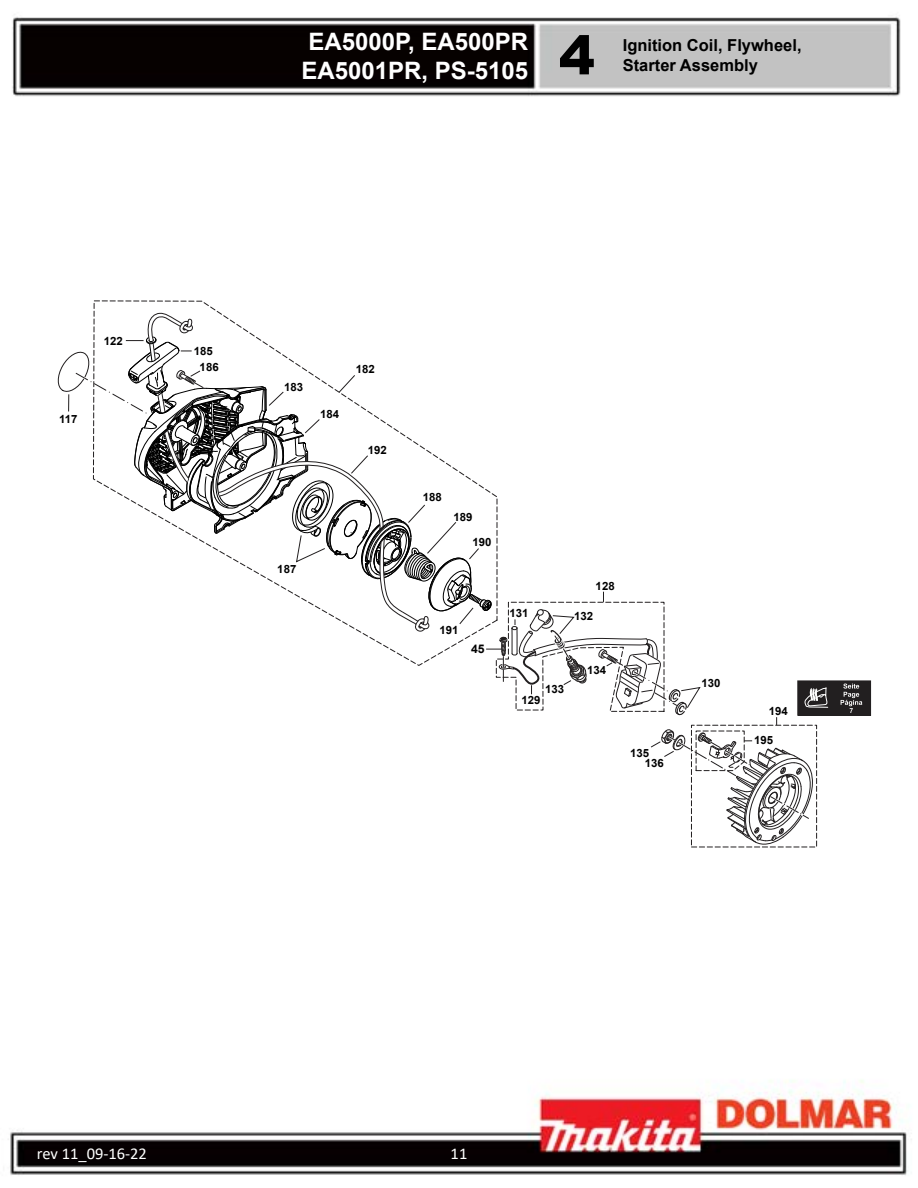
<style>
.page{position:relative;width:918px;height:1188px;background:#fff}
.page>*{position:absolute;margin:0;border:0;box-sizing:border-box;transform-origin:0 0}
.t1{font:900 54px "Arial";color:#000}
.t2{font:700 24px/28.8px "Arial";color:#fff}
.t3{font:700 16.5px/19.8px "Arial";color:#000}
.t4{font:16.5px "Calibri";color:#fff}
.t5{font:700 12px "Arial";color:#000}
.t6{font:700 11.4px/16.4px "Arial";color:#000;text-align:center}
</style>
<div class="page">
<img style="left:8px;top:17px;width:900px;height:1158px">
<svg style="left:93px;top:301px;width:405px;height:12px"></svg>
<div style="left:798px;top:681px;width:72px;height:34px;background:#221f20"></div>
<div style="left:797px;top:680px;width:74px;height:36px;border:1px solid #221f20"></div>
<svg style="left:841px;top:684px;width:21px;height:29px"></svg>
<svg style="left:56px;top:313px;width:773px;height:533px"></svg>
<h2 class="t2" style="left:301px;top:28px;width:228px">EA5000P, EA500PR<br>EA5001PR, PS-5105</h2>
<h1 class="t1" style="left:559px;top:16px;width:38px">4</h1>
<h3 class="t3" style="left:623px;top:36px;width:180px">Ignition Coil, Flywheel,<br>Starter Assembly</h3>
<p class="t6" style="left:59px;top:411px;width:20px">117</p>
<p class="t6" style="left:104px;top:333px;width:21px">122</p>
<p class="t6" style="left:194px;top:343px;width:26px">185<br>186</p>
<p class="t6" style="left:284px;top:379px;width:21px">183</p>
<p class="t6" style="left:320px;top:406px;width:21px">184</p>
<p class="t6" style="left:356px;top:361px;width:21px">182</p>
<p class="t6" style="left:368px;top:442px;width:21px">192</p>
<p class="t6" style="left:277px;top:561px;width:21px">187</p>
<p class="t6" style="left:423px;top:489px;width:21px">188</p>
<p class="t6" style="left:454px;top:509px;width:21px">189</p>
<p class="t6" style="left:473px;top:534px;width:21px">190</p>
<p class="t6" style="left:440px;top:622px;width:21px">191</p>
<p class="t5" style="left:471px;top:640px;width:15px">45</p>
<p class="t6" style="left:596px;top:578px;width:21px">128</p>
<p class="t6" style="left:510px;top:605px;width:21px">131</p>
<p class="t6" style="left:574px;top:607px;width:21px">132</p>
<p class="t6" style="left:545px;top:681px;width:21px">133</p>
<p class="t6" style="left:522px;top:692px;width:21px">129</p>
<p class="t6" style="left:587px;top:662px;width:21px">134</p>
<p class="t6" style="left:630px;top:745px;width:21px">135</p>
<p class="t6" style="left:645px;top:755px;width:21px">136</p>
<p class="t6" style="left:701px;top:675px;width:21px">130</p>
<p class="t6" style="left:769px;top:703px;width:21px">194</p>
<p class="t6" style="left:754px;top:732px;width:21px">195</p>
<h3 class="t4" style="left:37px;top:1142px;width:112px">rev 11_09-16-22</h3>
<h3 class="t4" style="left:451px;top:1142px;width:18px">11</h3>
</div>
